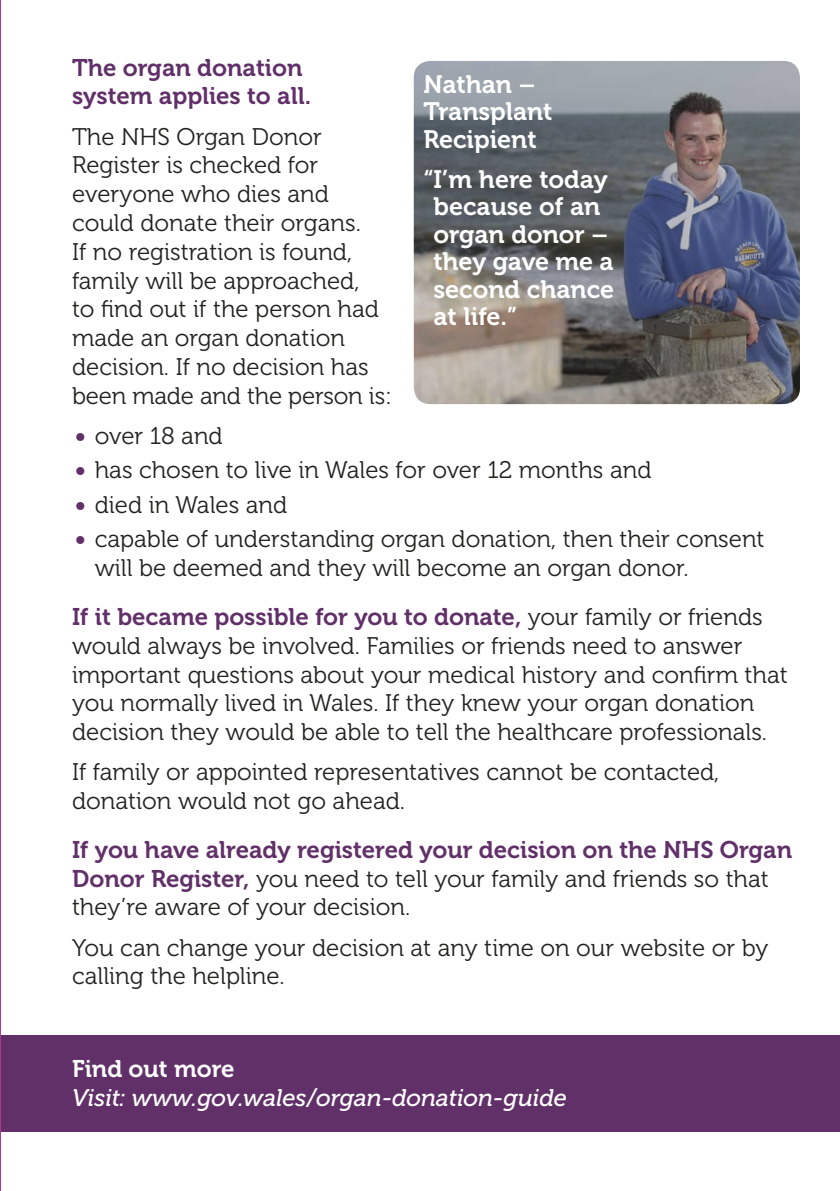
<style>
.page{position:relative;width:840px;height:1191px;background:#fff}
.page>*{position:absolute;margin:0;border:0;box-sizing:border-box;transform-origin:0 0}
.t1{font:25.2px/27.4px "Museo 700";color:#fff}
.black_para{font:24px/28.8px "Museo 300";color:#222221}
.last_black_para{font:24px/28.8px "Museo 300";color:#222221}
.black_para-2{font:italic 24px/28.8px "Museo 500";color:#fff}
.black_para-3{font:24px/28.8px "Museo 700";color:#613069}
.s1{font-family:"Museo 700";color:#613069}
.s2{font-family:"Museo 700";font-style:normal}
</style>
<div class="page">
<div style="left:1px;top:1035px;width:838px;height:96px;background:#613069"></div>
<svg style="left:413px;top:61px;width:386px;height:343px;background:#727379"></svg>
<hr style="left:0;top:0;width:1px;height:1191px;background:#af3988">
<p class="black_para-3" style="left:72px;top:53px;width:240px">The organ donation system applies to all.</p>
<p class="black_para" style="left:72px;top:122px;width:321px">The NHS Organ Donor<br>Register is checked for everyone who dies and could donate their organs.<br>If no registration is found, family will be approached,<br>to find out if the person had made an organ donation decision. If no decision has been made and the person is:</p>
<p class="black_para" style="left:75px;top:422px;width:149px"><span class="s1">•</span> over 18 and</p>
<p class="black_para" style="left:75px;top:456px;width:577px"><span class="s1">•</span> has chosen to live in Wales for over 12 months and</p>
<p class="black_para" style="left:75px;top:491px;width:214px"><span class="s1">•</span> died in Wales and</p>
<p class="black_para" style="left:95px;top:525px;width:671px;text-indent:-20px"><span class="s1">•</span> capable of understanding organ donation, then their consent will be deemed and they will become an organ donor.</p>
<p class="black_para" style="left:72px;top:603px;width:716px"><span class="s1">If it became possible for you to donate,</span> your family or friends would always be involved. Families or friends need to answer important questions about your medical history and confirm that you normally lived in Wales. If they knew your organ donation decision they would be able to tell the healthcare professionals.</p>
<p class="last_black_para" style="left:72px;top:758px;width:648px">If family or appointed representatives cannot be contacted, donation would not go ahead.</p>
<p class="black_para" style="left:72px;top:835px;width:721px"><span class="s1">If you have already registered your decision on the NHS Organ<br>Donor Register,</span> you need to tell your family and friends so that they’re aware of your decision.</p>
<p class="last_black_para" style="left:72px;top:933px;width:697px">You can change your decision at any time on our website or by calling the helpline.</p>
<p class="t1" style="left:423px;top:71px;width:131px">Nathan –<br>Transplant<br>Recipient</p>
<p class="t1" style="left:433px;top:166px;width:182px;text-indent:-10px">“I’m here today because of an organ donor – they gave me a second chance at life.”</p>
<p class="black_para-2" style="left:72px;top:1054px;width:496px"><span class="s2">Find out more<br></span>Visit: www.gov.wales/organ-donation-guide</p>
</div>
